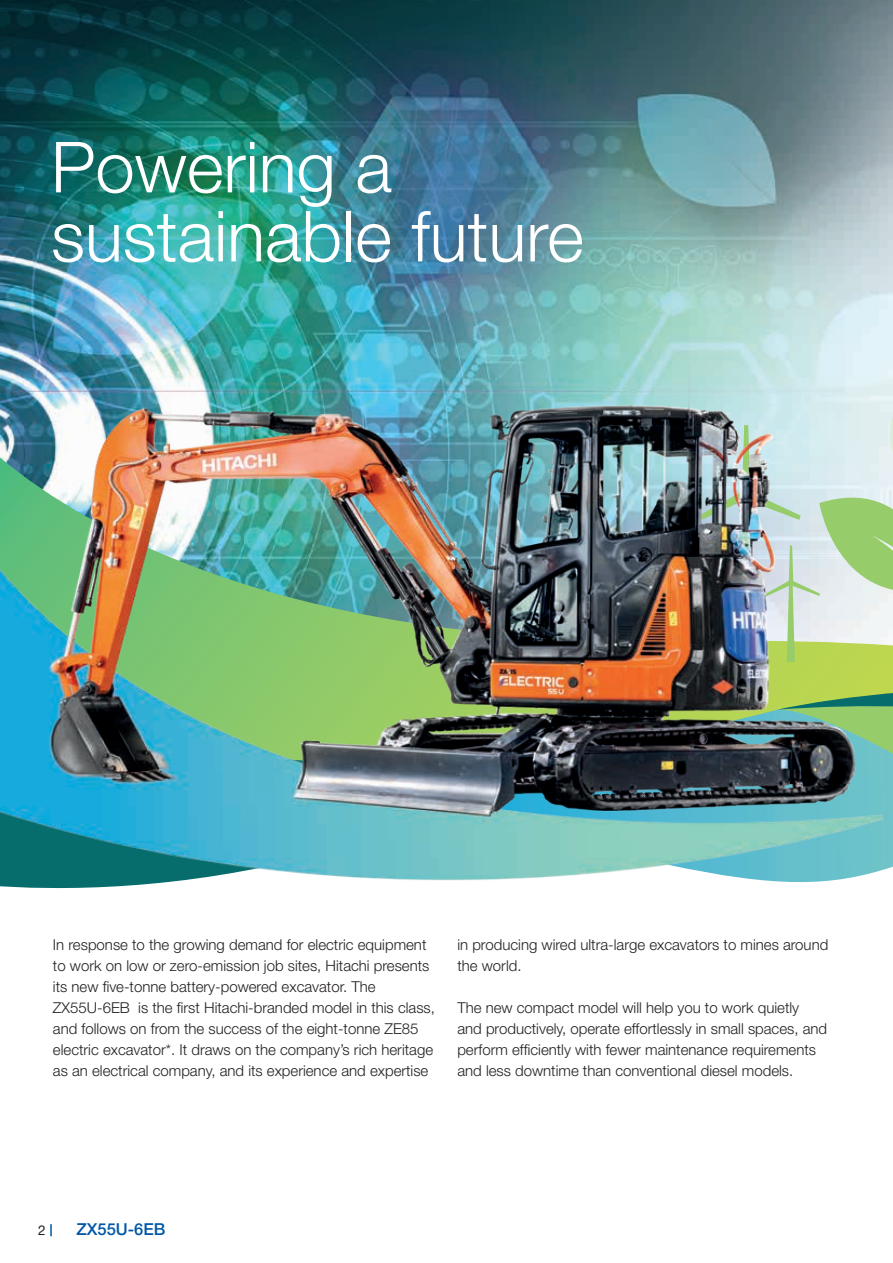
<style>
.page{position:relative;width:893px;height:1263px;background:#fff}
.page>*{position:absolute;margin:0;border:0;box-sizing:border-box;transform-origin:0 0}
.t1{font:300 70.5px/69px "Helvetica Neue LT Pro";color:#fff}
.t2{font:500 16.5px "Helvetica Neue LT Pro";color:#0157a8}
.t3{font:300 15px/21px "Helvetica Neue LT Pro";color:#231f20}
.t4{font:13.5px "Helvetica Neue LT Pro";color:#231f20}
</style>
<div class="page">
<svg style="left:50px;top:1224px;width:2px;height:12px"></svg>
<img style="left:0;top:0;width:893px;height:383px">
<svg style="left:882px;top:383px;width:11px;height:487px;background:#acd6b2"></svg>
<img style="left:0;top:255px;width:882px;height:634px">
<h1 class="t1" style="left:51px;top:131px;width:534px">Powering a sustainable future</h1>
<p class="t3" style="left:53px;top:934px;width:383px">In response to the growing demand for electric equipment to work on low or zero-emission job sites, Hitachi presents its new five-tonne battery-powered excavator. The ZX55U‑6EB is the first Hitachi-branded model in this class, and follows on from the success of the eight-tonne ZE85 electric excavator*. It draws on the company’s rich heritage as an electrical company, and its experience and expertise</p>
<p class="t3" style="left:457px;top:934px;width:372px">in producing wired ultra-large excavators to mines around the world.</p>
<p class="t3" style="left:457px;top:997px;width:371px">The new compact model will help you to work quietly and productively, operate effortlessly in small spaces, and perform efficiently with fewer maintenance requirements and less downtime than conventional diesel models.</p>
<p class="t4" style="left:38px;top:1222px;width:9px">2</p>
<p class="t2" style="left:77px;top:1220px;width:90px">ZX55U-6EB</p>
</div>
